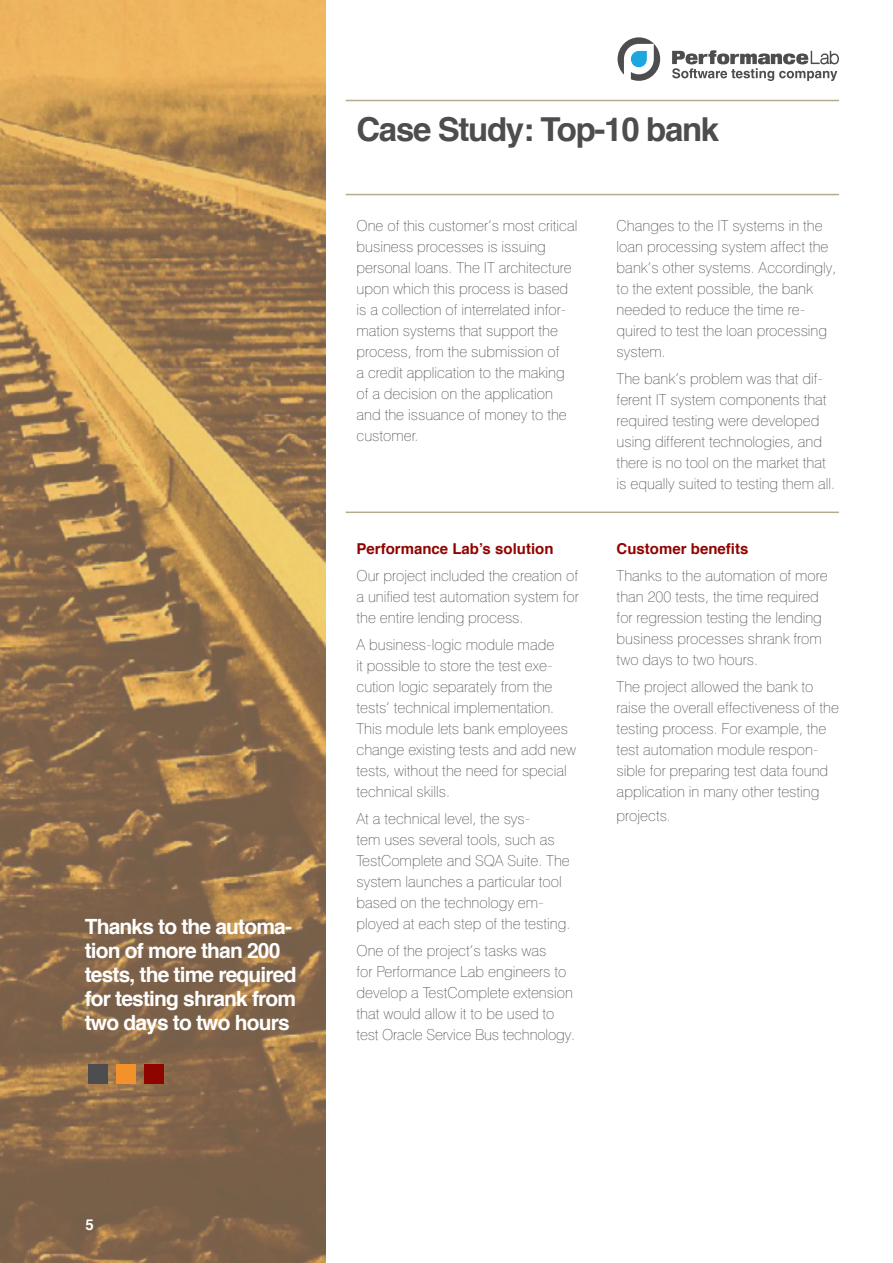
<style>
.page{position:relative;width:893px;height:1263px;background:#fff}
.page>*{position:absolute;margin:0;border:0;box-sizing:border-box;transform-origin:0 0}
.t1{font:700 33px "Helvetica";letter-spacing:-.04em;color:#4d4d4f}
.t2{font:700 21px/24px "Helvetica";letter-spacing:-.04em;color:#fff}
.t3{font:15px/21px "Helios Thin C";color:#4d4d4f}
.t4{font:700 15px "Helvetica";color:#900400}
.t5{font:700 15px "Helvetica";color:#fff}
</style>
<div class="page">
<hr style="left:346px;top:100px;width:493px;height:1px;background:#b6ab8f">
<svg style="left:618px;top:37px;width:42px;height:44px"></svg>
<svg style="left:672px;top:50px;width:167px;height:31px"></svg>
<svg style="left:0;top:0;width:326px;height:1263px;background:#a17d50"></svg>
<div style="left:88px;top:1064px;width:20px;height:20px;background:#4d4d4f"></div>
<div style="left:116px;top:1064px;width:20px;height:20px;background:#f3912b"></div>
<div style="left:144px;top:1064px;width:20px;height:20px;background:#900400"></div>
<hr style="left:346px;top:194px;width:493px;height:1px;background:#b6ab8f">
<hr style="left:346px;top:512px;width:493px;height:1px;background:#b6ab8f">
<h2 class="t2" style="left:85px;top:915px;width:213px">Thanks to the automa&shy;tion of more than 200 tests, the time required for testing shrank from two days to two hours</h2>
<h1 class="t1" style="left:356px;top:103px;width:364px">Case Study: Top-10 bank</h1>
<p class="t3" style="left:356px;top:216px;width:222px">One of this customer’s most critical business processes is issuing personal loans. The IT architecture upon which this process is based is a collection of interrelated infor&shy;mation systems that support the process, from the submission of<br>a credit application to the making of a decision on the application and the issuance of money to the customer.</p>
<p class="t4" style="left:356px;top:537px;width:199px">Performance Lab’s solution</p>
<p class="t3" style="left:356px;top:566px;width:224px;text-align:justify">Our project included the creation of a unified test automation system for the entire lending process.</p>
<p class="t3" style="left:356px;top:635px;width:221px">A business-logic module made<br>it possible to store the test exe&shy;cution logic separately from the tests’ technical implementation.<br>This module lets bank employees change existing tests and add new tests, without the need for special technical skills.</p>
<p class="t3" style="left:356px;top:809px;width:215px">At a technical level, the sys-<br>tem uses several tools, such as<br>TestComplete and SQA Suite. The system launches a particular tool based on the technology em&shy;ployed at each step of the testing.</p>
<p class="t3" style="left:356px;top:941px;width:220px">One of the project’s tasks was<br>for Performance Lab engineers to develop a TestComplete extension that would allow it to be used to test Oracle Service Bus technology.</p>
<p class="t3" style="left:617px;top:216px;width:221px">Changes to the IT systems in the loan processing system affect the bank’s other systems. Accordingly, to the extent possible, the bank needed to reduce the time re&shy;quired to test the loan processing system.</p>
<p class="t3" style="left:617px;top:369px;width:220px">The bank’s problem was that dif&shy;ferent IT system components that required testing were developed using different technologies, and there is no tool on the market that is equally suited to testing them all.</p>
<p class="t4" style="left:617px;top:537px;width:133px">Customer benefits</p>
<p class="t3" style="left:617px;top:566px;width:213px">Thanks to the automation of more than 200 tests, the time required for regression testing the lending business processes shrank from two days to two hours.</p>
<p class="t3" style="left:617px;top:677px;width:224px">The project allowed the bank to raise the overall effectiveness of the testing process. For example, the test automation module respon&shy;sible for preparing test data found application in many other testing</p>
<p class="t3" style="left:617px;top:806px;width:56px">projects.</p>
<p class="t5" style="left:86px;top:1212px;width:10px">5</p>
</div>
